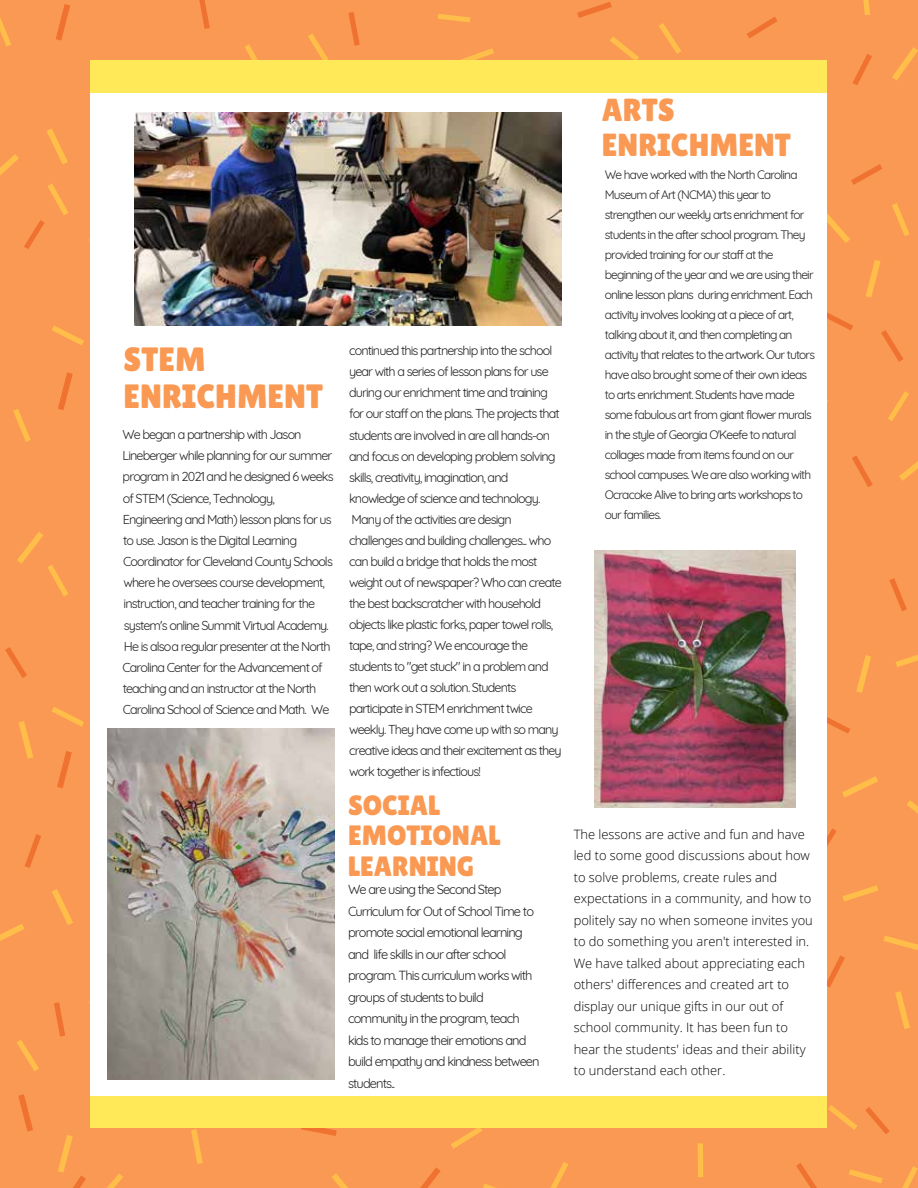
<style>
.page{position:relative;width:918px;height:1188px;background:#fa9953}
.page>*{position:absolute;margin:0;border:0;box-sizing:border-box;transform-origin:0 0}
.t1{font:33.75px/37px "Lilita One";color:#fa9953}
.t2{font:31.95px/34.7px "Lilita One";color:#fa9953}
.t3{font:27.9px/30.3px "Lilita One";color:#fa9953}
.t4{font:300 12.9px/21.5px "Open Sans";color:#000}
.t5{font:12.9px/21.5px "Quicksand";letter-spacing:-.07em;color:#222}
.t6{font:12.6px/21px "Quicksand";letter-spacing:-.07em;color:#222}
.t7{font:12px/20px "Quicksand";letter-spacing:-.07em;color:#222}
</style>
<div class="page">
<div style="left:90px;top:73px;width:737px;height:1043px;background:#fff"></div>
<div style="left:90px;top:1096px;width:737px;height:32px;background:#ffe959"></div>
<div style="left:90px;top:60px;width:737px;height:32px;background:#ffe959"></div>
<img style="left:134px;top:112px;width:428px;height:214px">
<img style="left:107px;top:728px;width:228px;height:351px">
<img style="left:594px;top:550px;width:202px;height:258px">
<h1 class="t1" style="left:124px;top:341px;width:201px">STEM<br>ENRICHMENT</h1>
<p class="t6" style="left:122px;top:423px;width:213px">We began a partnership with Jason Lineberger while planning for our summer program in 2021 and he designed 6 weeks of STEM (Science, Technology, Engineering and Math) lesson plans for us to use. Jason is the Digital Learning Coordinator for Cleveland County Schools where he oversees course development, instruction, and teacher training for the system's online Summit Virtual Academy.<br>He is alsoa regular presenter at the North Carolina Center for the Advancement of teaching and an instructor at the North Carolina School of Science and Math. We</p>
<p class="t6" style="left:349px;top:339px;width:214px">continued this partnership into the school year with a series of lesson plans for use during our enrichment time and training for our staff on the plans. The projects that students are involved in are all hands-on and focus on developing problem solving skills, creativity, imagination, and knowledge of science and technology.<br>Many of the activities are design challenges and building challenges . who can build a bridge that holds the most weight out of newspaper? Who can create the best backscratcher with household objects like plastic forks, paper towel rolls, tape, and string? We encourage the students to "get stuck" in a problem and then work out a solution. Students participate in STEM enrichment twice weekly. They have come up with so many creative ideas and their excitement as they work together is infectious!</p>
<h3 class="t3" style="left:348px;top:790px;width:154px">SOCIAL<br>EMOTIONAL<br>LEARNING</h3>
<p class="t5" style="left:348px;top:878px;width:193px">We are using the Second Step<br>Curriculum for Out of School Time to promote social emotional learning and life skills in our after school program. This curriculum works with groups of students to build community in the program, teach kids to manage their emotions and build empathy and kindness between students.</p>
<h2 class="t2" style="left:602px;top:93px;width:190px">ARTS<br>ENRICHMENT</h2>
<p class="t7" style="left:605px;top:164px;width:212px">We have worked with the North Carolina Museum of Art (NCMA) this year to strengthen our weekly arts enrichment for students in the after school program. They provided training for our staff at the beginning of the year and we are using their online lesson plans during enrichment. Each activity involves looking at a piece of art, talking about it, and then completing an activity that relates to the artwork. Our tutors have also brought some of their own ideas to arts enrichment. Students have made some fabulous art from giant flower murals in the style of Georgia O'Keefe to natural collages made from items found on our school campuses. We are also working with Ocracoke Alive to bring arts workshops to our families.</p>
<p class="t4" style="left:574px;top:823px;width:241px">The lessons are active and fun and have led to some good discussions about how to solve problems, create rules and expectations in a community, and how to politely say no when someone invites you to do something you aren't interested in.<br>We have talked about appreciating each others' differences and created art to display our unique gifts in our out of school community. It has been fun to hear the students' ideas and their ability to understand each other.</p>
</div>
